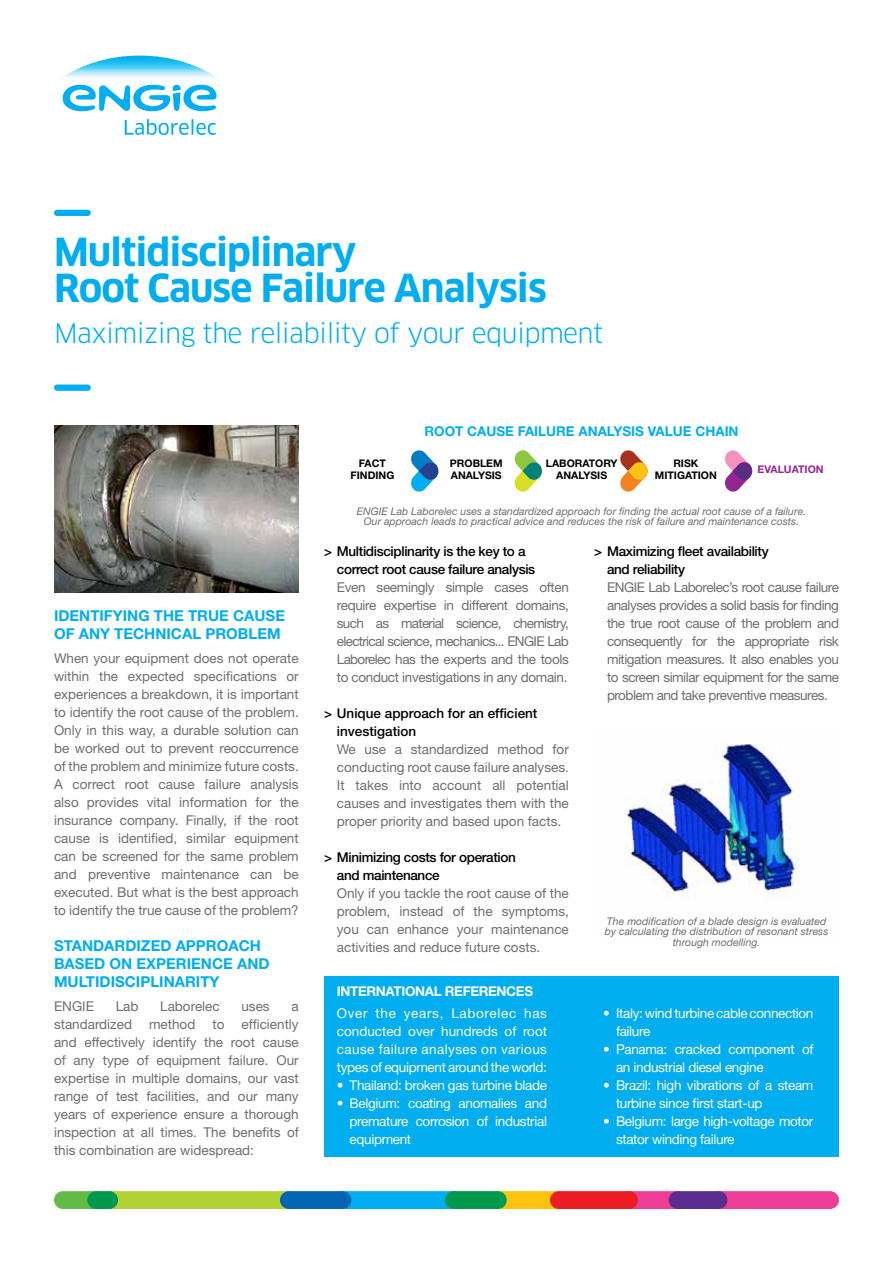
<style>
.page{position:relative;width:893px;height:1263px;background:#fff}
.page>*{position:absolute;margin:0;border:0;box-sizing:border-box;transform-origin:0 0}
.t1{font:700 37.8px/36px "Clan OT";letter-spacing:-.025em;color:#00aeef}
.t2{font:26.1px "Clan OT";letter-spacing:-.025em;color:#00aeef}
.t3{font:700 15px/18px "Helvetica Neue";color:#00aeef}
.t4{font:13.5px/18px "Helvetica Neue";color:#6d6e71;text-align:justify}
.t5{font:13.5px/18px "Helvetica Neue";letter-spacing:-.025em;color:#fff}
.t6{font:500 13.5px/18px "Helvetica Neue";letter-spacing:-.025em;color:#000}
.t7{font:500 13.5px/18px "Helvetica Neue";color:#000}
.t8{font:700 13.5px "Helvetica Neue";color:#00aeef}
.t9{font:700 13.5px "Helvetica Neue";letter-spacing:-.025em;color:#fff}
.t10{font:italic 10.5px/10.5px "Helvetica Neue";color:#6d6e71;text-align:center}
.t11{font:700 10.5px/12px "Helvetica Neue";color:#000;text-align:center}
.t12{font:700 10.5px "Helvetica Neue";color:#92278f}
</style>
<div class="page">
<div style="left:324px;top:976px;width:515px;height:181px;background:#00aeef"></div>
<div style="left:710px;top:1191px;width:129px;height:18px;background:#ee3d96;border-radius:9px"></div>
<div style="left:620px;top:1191px;width:66px;height:18px;background:#ee3d96;border-radius:9px"></div>
<div style="left:489px;top:1191px;width:79px;height:18px;background:#ffc20e;border-radius:9px"></div>
<div style="left:550px;top:1191px;width:88px;height:18px;background:#ed1d24;border-radius:9px"></div>
<div style="left:334px;top:1191px;width:129px;height:18px;background:#00aeef;border-radius:9px"></div>
<div style="left:100px;top:1191px;width:198px;height:18px;background:#b3d235;border-radius:9px"></div>
<div style="left:54px;top:1191px;width:51px;height:18px;background:#62bb46;border-radius:9px"></div>
<div style="left:445px;top:1191px;width:62px;height:18px;background:#009a4e;border-radius:9px"></div>
<div style="left:280px;top:1191px;width:71px;height:18px;background:#0066b3;border-radius:9px"></div>
<div style="left:87px;top:1191px;width:31px;height:18px;background:#009a4e;border-radius:9px"></div>
<div style="left:669px;top:1191px;width:58px;height:18px;background:#5c2d91;border-radius:9px"></div>
<img style="left:626px;top:744px;width:174px;height:157px">
<img style="left:54px;top:425px;width:245px;height:167px">
<svg style="left:514px;top:450px;width:28px;height:42px"></svg>
<svg style="left:620px;top:450px;width:28px;height:42px"></svg>
<svg style="left:725px;top:450px;width:28px;height:42px"></svg>
<svg style="left:411px;top:450px;width:28px;height:42px"></svg>
<div style="left:54px;top:210px;width:37px;height:6px;background:#00aeef;border-radius:3px"></div>
<div style="left:54px;top:385px;width:37px;height:6px;background:#00aeef;border-radius:3px"></div>
<svg style="left:62px;top:56px;width:155px;height:79px"></svg>
<h1 class="t1" style="left:54px;top:235px;width:494px">Multidisciplinary<br>Root Cause Failure Analysis</h1>
<h2 class="t2" style="left:54px;top:317px;width:551px">Maximizing the reliability of your equipment</h2>
<p class="t8" style="left:424px;top:423px;width:316px">ROOT CAUSE FAILURE ANALYSIS VALUE CHAIN</p>
<p class="t11" style="left:450px;top:457px;width:54px;text-align:left">PROBLEM<br>ANALYSIS</p>
<p class="t11" style="left:351px;top:457px;width:45px">FACT<br>FINDING</p>
<p class="t11" style="left:546px;top:457px;width:73px">LABORATORY<br>ANALYSIS</p>
<p class="t11" style="left:655px;top:457px;width:63px">RISK<br>MITIGATION</p>
<p class="t12" style="left:758px;top:463px;width:68px">EVALUATION</p>
<p class="t3" style="left:54px;top:606px;width:233px">IDENTIFYING THE TRUE CAUSE<br>OF ANY TECHNICAL PROBLEM</p>
<p class="t4" style="left:54px;top:649px;width:246px">When your equipment does not operate within the expected specifications or experiences a breakdown, it is important to identify the root cause of the problem.<br>Only in this way, a durable solution can be worked out to prevent reoccurrence of the problem and minimize future costs.<br>A correct root cause failure analysis also provides vital information for the insurance company. Finally, if the root cause is identified, similar equipment can be screened for the same problem and preventive maintenance can be executed. But what is the best approach to identify the true cause of the problem?</p>
<p class="t3" style="left:54px;top:936px;width:217px">STANDARDIZED APPROACH<br>BASED ON EXPERIENCE AND<br>MULTIDISCIPLINARITY</p>
<p class="t4" style="left:54px;top:997px;width:41px">ENGIE</p>
<p class="t4" style="left:116px;top:997px;width:24px">Lab</p>
<p class="t4" style="left:160px;top:997px;width:61px">Laborelec</p>
<p class="t4" style="left:241px;top:997px;width:30px">uses</p>
<p class="t4" style="left:291px;top:997px;width:9px">a</p>
<p class="t4" style="left:54px;top:1015px;width:80px">standardized</p>
<p class="t4" style="left:149px;top:1015px;width:48px">method</p>
<p class="t4" style="left:212px;top:1015px;width:14px">to</p>
<p class="t4" style="left:54px;top:1015px;width:246px;text-indent:187px">efficiently and effectively identify the root cause of any type of equipment failure. Our expertise in multiple domains, our vast range of test facilities, and our many years of experience ensure a thorough inspection at all times. The benefits of this combination are widespread:</p>
<p class="t10" style="left:357px;top:506px;width:451px">ENGIE Lab Laborelec uses a standardized approach for finding the actual root cause of a failure.<br>Our approach leads to practical advice and reduces the risk of failure and maintenance costs.</p>
<p class="t6" style="left:337px;top:542px;width:200px;text-indent:-13px">&gt; Multidisciplinarity is the key to a correct root cause failure analysis</p>
<p class="t4" style="left:337px;top:578px;width:233px">Even seemingly simple cases often require expertise in different domains, such as material science, chemistry, electrical science, mechanics... ENGIE Lab Laborelec has the experts and the tools to conduct investigations in any domain.</p>
<p class="t7" style="left:337px;top:704px;width:202px;text-indent:-13px">&gt; Unique approach for an efficient investigation</p>
<p class="t4" style="left:337px;top:740px;width:233px">We use a standardized method for conducting root cause failure analyses.<br>It takes into account all potential causes and investigates them with the proper priority and based upon facts.</p>
<p class="t6" style="left:337px;top:848px;width:181px;text-indent:-13px">&gt; Minimizing costs for operation and maintenance</p>
<p class="t4" style="left:337px;top:884px;width:233px">Only if you tackle the root cause of the problem, instead of the symptoms, you can enhance your maintenance activities and reduce future costs.</p>
<p class="t9" style="left:337px;top:982px;width:198px">INTERNATIONAL REFERENCES</p>
<p class="t5" style="left:337px;top:1003px;width:212px;text-align:justify">Over the years, Laborelec has conducted over hundreds of root cause failure analyses on various types of equipment around the world:</p>
<p class="t5" style="left:337px;top:1075px;width:212px">• Thailand: broken gas turbine blade</p>
<p class="t5" style="left:350px;top:1093px;width:199px;text-align:justify;text-indent:-13px">• Belgium: coating anomalies and premature corrosion of industrial equipment</p>
<p class="t6" style="left:607px;top:542px;width:163px;text-indent:-13px">&gt; Maximizing fleet availability and reliability</p>
<p class="t4" style="left:607px;top:578px;width:233px">ENGIE Lab Laborelec’s root cause failure analyses provides a solid basis for finding the true root cause of the problem and consequently for the appropriate risk mitigation measures. It also enables you to screen similar equipment for the same problem and take preventive measures.</p>
<p class="t10" style="left:605px;top:915px;width:225px">The modification of a blade design is evaluated by calculating the distribution of resonant stress through modelling.</p>
<p class="t5" style="left:616px;top:1003px;width:199px;text-indent:-13px">• Italy: wind turbine cable connection failure</p>
<p class="t5" style="left:616px;top:1039px;width:199px;text-indent:-13px">• Panama: cracked component of an industrial diesel engine</p>
<p class="t5" style="left:616px;top:1075px;width:199px;text-indent:-13px">• Brazil: high vibrations of a steam turbine since first start-up</p>
<p class="t5" style="left:616px;top:1111px;width:199px;text-indent:-13px">• Belgium: large high-voltage motor stator winding failure</p>
</div>
